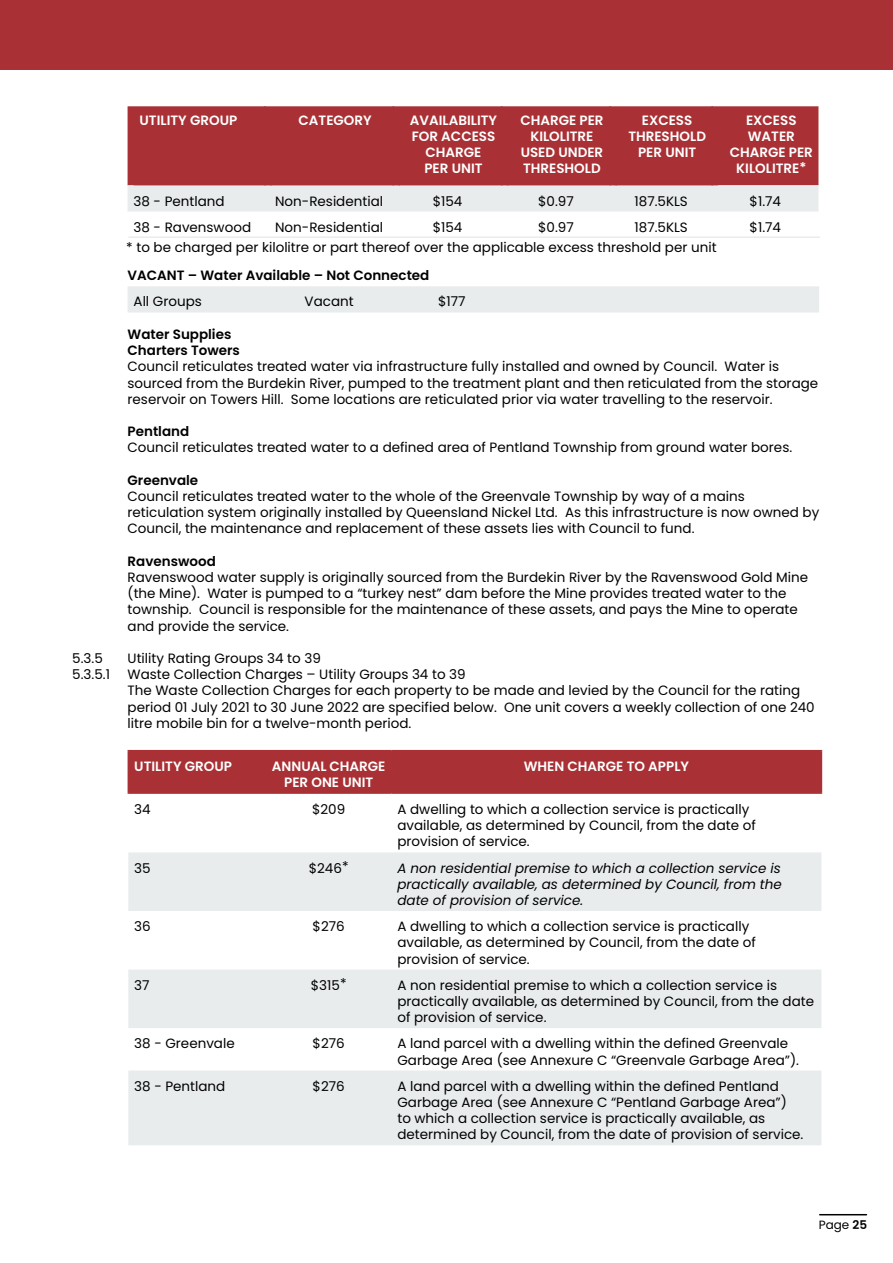
<style>
.page{position:relative;width:893px;height:1263px;background:#fff}
.page>*{position:absolute;margin:0;border:0;box-sizing:border-box;transform-origin:0 0}
.t1{font:13.5px/16.2px "Poppins";color:#000}
.t2{font:600 13.5px/16.2px "Poppins";color:#fff;text-align:center}
.t3{font:italic 13.5px/16.2px "Poppins";color:#000;text-align:justify}
.t4{font:600 13.5px/16.2px "Poppins";color:#000}
.t5{font:12px "Poppins";color:#000}
.s1{font-weight:600}
</style>
<div class="page">
<svg style="left:128px;top:106px;width:690px;height:5px;background:#ae3c40"></svg>
<hr style="left:264px;top:106px;width:2px;height:79px;background:#a93034">
<hr style="left:393px;top:106px;width:1px;height:79px;background:#a93034">
<hr style="left:501px;top:106px;width:1px;height:79px;background:#a93034">
<hr style="left:609px;top:106px;width:2px;height:79px;background:#a93034">
<hr style="left:711px;top:106px;width:2px;height:79px;background:#a93034">
<svg style="left:128px;top:111px;width:690px;height:101px;background:#ba6165"></svg>
<hr style="left:270px;top:111px;width:2px;height:74px;background:#a93034">
<hr style="left:399px;top:111px;width:1px;height:74px;background:#a93034">
<hr style="left:507px;top:111px;width:1px;height:74px;background:#a93034">
<hr style="left:615px;top:111px;width:2px;height:74px;background:#a93034">
<div style="left:128px;top:286px;width:691px;height:26px;background:#e9eced"></div>
<div style="left:129px;top:751px;width:692px;height:41px;background:#a93034"></div>
<svg style="left:128px;top:852px;width:693px;height:293px;fill:#e9eced"></svg>
<hr style="left:128px;top:750px;width:138px;height:1px;background:#a93034">
<hr style="left:128px;top:751px;width:1px;height:41px;background:#a93034">
<hr style="left:266px;top:750px;width:125px;height:1px;background:#a93034">
<hr style="left:265px;top:751px;width:2px;height:41px;background:#a93034">
<hr style="left:391px;top:750px;width:431px;height:1px;background:#a93034">
<hr style="left:391px;top:751px;width:1px;height:41px;background:#a93034">
<hr style="left:821px;top:751px;width:1px;height:41px;background:#a93034">
<hr style="left:128px;top:792px;width:138px;height:2px;background:#a93034">
<hr style="left:266px;top:792px;width:125px;height:2px;background:#a93034">
<hr style="left:391px;top:792px;width:431px;height:2px;background:#a93034">
<div style="left:0;top:0;width:893px;height:69px;background:#a93034"></div>
<hr style="left:820px;top:1214px;width:46px;height:1px;background:#000">
<hr style="left:128px;top:236px;width:692px;height:2px;background:#e9eced">
<p class="t2" style="left:140px;top:112px;width:99px">UTILITY GROUP</p>
<p class="t2" style="left:299px;top:112px;width:75px">CATEGORY</p>
<p class="t2" style="left:410px;top:112px;width:89px">AVAILABILITY<br>FOR ACCESS<br>CHARGE<br>PER UNIT</p>
<p class="t2" style="left:520px;top:112px;width:85px">CHARGE PER<br>KILOLITRE<br>USED UNDER<br>THRESHOLD</p>
<p class="t2" style="left:628px;top:112px;width:79px">EXCESS<br>THRESHOLD<br>PER UNIT</p>
<p class="t2" style="left:730px;top:112px;width:85px">EXCESS<br>WATER<br>CHARGE PER<br>KILOLITRE*</p>
<p class="t1" style="left:134px;top:193px;width:93px">38 - Pentland</p>
<p class="t1" style="left:275px;top:193px;width:109px">Non-Residential</p>
<p class="t1" style="left:433px;top:193px;width:31px">$154</p>
<p class="t1" style="left:538px;top:193px;width:37px">$0.97</p>
<p class="t1" style="left:634px;top:193px;width:55px">187.5KLS</p>
<p class="t1" style="left:750px;top:193px;width:33px">$1.74</p>
<p class="t1" style="left:134px;top:219px;width:119px">38 - Ravenswood</p>
<p class="t1" style="left:275px;top:219px;width:109px">Non-Residential</p>
<p class="t1" style="left:433px;top:219px;width:31px">$154</p>
<p class="t1" style="left:538px;top:219px;width:37px">$0.97</p>
<p class="t1" style="left:634px;top:219px;width:55px">187.5KLS</p>
<p class="t1" style="left:750px;top:219px;width:33px">$1.74</p>
<p class="t1" style="left:126px;top:240px;width:592px">* to be charged per kilolitre or part thereof over the applicable excess threshold per unit</p>
<p class="t4" style="left:128px;top:268px;width:303px">VACANT – Water Available – Not Connected</p>
<p class="t1" style="left:134px;top:294px;width:70px">All Groups</p>
<p class="t1" style="left:305px;top:294px;width:51px">Vacant</p>
<p class="t1" style="left:438px;top:294px;width:29px">$177</p>
<p class="t4" style="left:128px;top:326px;width:114px">Water Supplies<br>Charters Towers</p>
<p class="t1" style="left:128px;top:358px;width:692px">Council reticulates treated water via infrastructure fully installed and owned by Council. Water is sourced from the Burdekin River, pumped to the treatment plant and then reticulated from the storage reservoir on Towers Hill. Some locations are reticulated prior via water travelling to the reservoir.</p>
<p class="t4" style="left:128px;top:423px;width:63px">Pentland</p>
<p class="t1" style="left:128px;top:439px;width:666px">Council reticulates treated water to a defined area of Pentland Township from ground water bores.</p>
<p class="t4" style="left:128px;top:472px;width:72px">Greenvale</p>
<p class="t1" style="left:128px;top:488px;width:693px">Council reticulates treated water to the whole of the Greenvale Township by way of a mains reticulation system originally installed by Queensland Nickel Ltd. As this infrastructure is now owned by<br>Council, the maintenance and replacement of these assets lies with Council to fund.</p>
<p class="t4" style="left:128px;top:553px;width:90px">Ravenswood</p>
<p class="t1" style="left:128px;top:569px;width:682px">Ravenswood water supply is originally sourced from the Burdekin River by the Ravenswood Gold Mine (the Mine). Water is pumped to a “turkey nest” dam before the Mine provides treated water to the township. Council is responsible for the maintenance of these assets, and pays the Mine to operate and provide the service.</p>
<p class="t1" style="left:72px;top:650px;width:32px">5.3.5</p>
<p class="t1" style="left:128px;top:650px;width:195px">Utility Rating Groups 34 to 39</p>
<p class="t1" style="left:72px;top:666px;width:39px">5.3.5.1</p>
<p class="t1" style="left:128px;top:666px;width:689px">Waste Collection Charges – Utility Groups 34 to 39<br>The Waste Collection Charges for each property to be made and levied by the Council for the rating period 01 July 2021 to 30 June 2022 are specified below. One unit covers a weekly collection of one 240 litre mobile bin for a twelve-month period.</p>
<p class="t2" style="left:134px;top:758px;width:99px">UTILITY GROUP</p>
<p class="t2" style="left:272px;top:758px;width:115px">ANNUAL CHARGE<br>PER ONE UNIT</p>
<p class="t2" style="left:524px;top:758px;width:167px">WHEN CHARGE TO APPLY</p>
<p class="t1" style="left:134px;top:801px;width:18px">34</p>
<p class="t1" style="left:312px;top:801px;width:35px">$209</p>
<p class="t1" style="left:397px;top:801px;width:360px">A dwelling to which a collection service is practically available, as determined by Council, from the date of provision of service.</p>
<p class="t1" style="left:134px;top:860px;width:18px">35</p>
<p class="t1" style="left:309px;top:860px;width:41px">$246*</p>
<p class="t3" style="left:397px;top:860px;width:386px">A non residential premise to which a collection service is practically available, as determined by Council, from the date of provision of service.</p>
<p class="t1" style="left:134px;top:918px;width:18px">36</p>
<p class="t1" style="left:313px;top:918px;width:34px">$276</p>
<p class="t1" style="left:397px;top:918px;width:360px">A dwelling to which a collection service is practically available, as determined by Council, from the date of provision of service.</p>
<p class="t1" style="left:134px;top:977px;width:17px">37</p>
<p class="t1" style="left:311px;top:977px;width:37px">$315*</p>
<p class="t1" style="left:397px;top:977px;width:418px">A non residential premise to which a collection service is practically available, as determined by Council, from the date of provision of service.</p>
<p class="t1" style="left:134px;top:1035px;width:102px">38 - Greenvale</p>
<p class="t1" style="left:313px;top:1035px;width:34px">$276</p>
<p class="t1" style="left:397px;top:1035px;width:403px">A land parcel with a dwelling within the defined Greenvale<br>Garbage Area (see Annexure C “Greenvale Garbage Area”).</p>
<p class="t1" style="left:134px;top:1078px;width:93px">38 - Pentland</p>
<p class="t1" style="left:313px;top:1078px;width:34px">$276</p>
<p class="t1" style="left:397px;top:1078px;width:407px">A land parcel with a dwelling within the defined Pentland Garbage Area (see Annexure C “Pentland Garbage Area”) to which a collection service is practically available, as determined by Council, from the date of provision of service.</p>
<p class="t5" style="left:819px;top:1217px;width:50px">Page <span class="s1">25</span></p>
</div>
